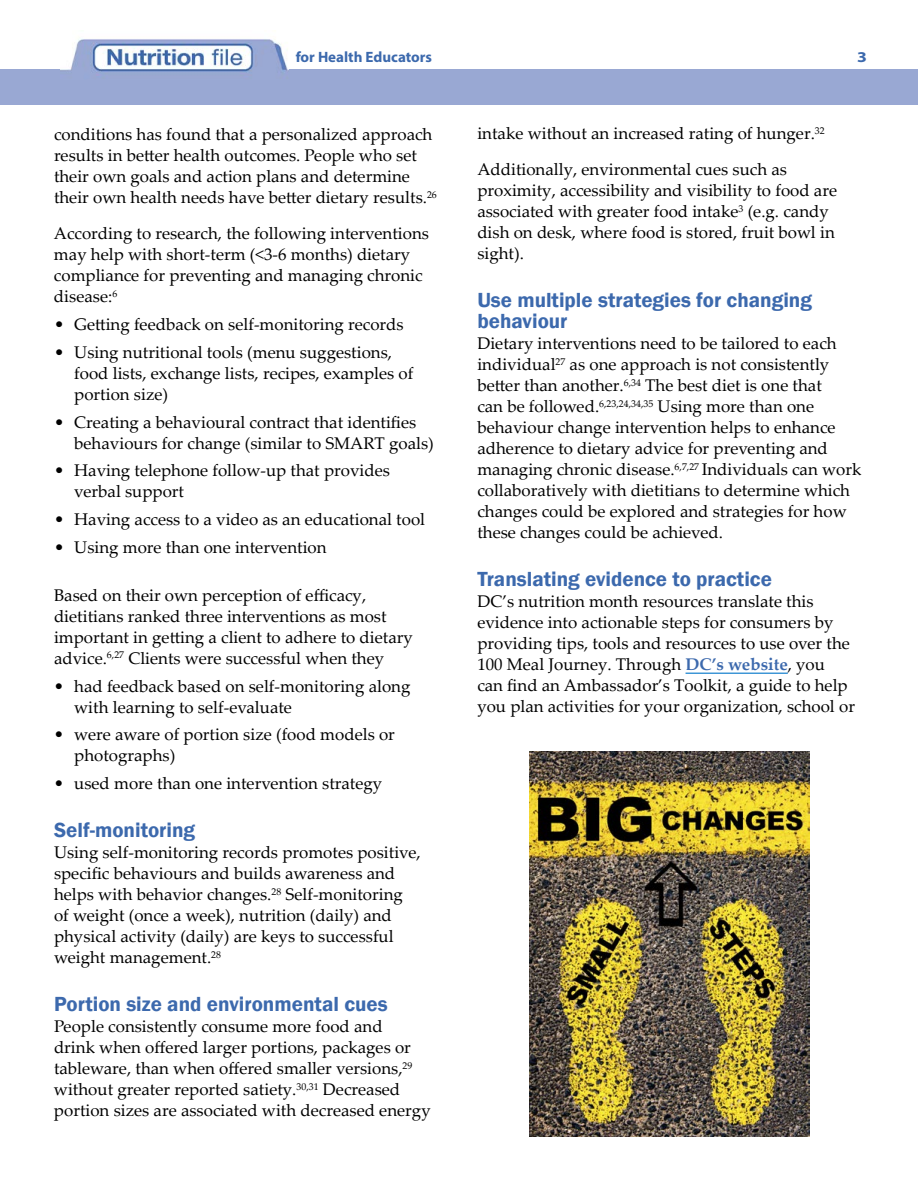
<style>
.page{position:relative;width:918px;height:1188px;background:#fff}
.page>*{position:absolute;margin:0;border:0;box-sizing:border-box;transform-origin:0 0}
.t1{font:600 21px/21px "Franklin Gothic";color:#3c69ad}
.t2{font:16.8px/21px "Palatino Linotype";color:#000}
.t3{font:700 15px "Myriad Pro";color:#3c69ad}
.t4{font:700 15px "Myriad Pro";color:#3c69ad;scale:1.19 1}
.s1{font-weight:700;color:#3c69ad}
</style>
<div class="page">
<svg style="left:844px;top:69px;width:36px;height:7px"></svg>
<img style="left:60px;top:39px;width:229px;height:41px">
<hr style="left:686px;top:673px;width:102px;height:1px;background:#0075c9">
<img style="left:530px;top:751px;width:279px;height:386px">
<p class="t3" style="left:296px;top:47px;width:138px">for Health Educators</p>
<p class="t4" style="left:857px;top:47px;width:10px">3</p>
<p class="t2" style="left:54px;top:124px;width:384px">conditions has found that a personalized approach results in better health outcomes. People who set their own goals and action plans and determine their own health needs have better dietary results.<sup>26</sup></p>
<p class="t2" style="left:54px;top:223px;width:377px">According to research, the following interventions may help with short-term (&lt;3-6 months) dietary compliance for preventing and managing chronic disease:<sup>6</sup></p>
<p class="t2" style="left:54px;top:313px;width:351px">• Getting feedback on self-monitoring records</p>
<p class="t2" style="left:74px;top:341px;width:341px;text-indent:-20px">• Using nutritional tools (menu suggestions, food lists, exchange lists, recipes, examples of portion size)</p>
<p class="t2" style="left:74px;top:411px;width:361px;text-indent:-20px">• Creating a behavioural contract that identifies behaviours for change (similar to SMART goals)</p>
<p class="t2" style="left:74px;top:459px;width:317px;text-indent:-20px">• Having telephone follow-up that provides verbal support</p>
<p class="t2" style="left:54px;top:508px;width:373px">• Having access to a video as an educational tool</p>
<p class="t2" style="left:54px;top:536px;width:274px">• Using more than one intervention</p>
<p class="t2" style="left:54px;top:584px;width:360px">Based on their own perception of efficacy, dietitians ranked three interventions as most important in getting a client to adhere to dietary advice.<sup>6,27</sup> Clients were successful when they</p>
<p class="t2" style="left:74px;top:675px;width:338px;text-indent:-20px">• had feedback based on self-monitoring along with learning to self-evaluate</p>
<p class="t2" style="left:74px;top:724px;width:322px;text-indent:-20px">• were aware of portion size (food models or photographs)</p>
<p class="t2" style="left:54px;top:772px;width:330px">• used more than one intervention strategy</p>
<p class="t1" style="left:54px;top:820px;width:143px">Self-monitoring</p>
<p class="t2" style="left:54px;top:841px;width:368px">Using self-monitoring records promotes positive, specific behaviours and builds awareness and helps with behavior changes.<sup>28</sup> Self-monitoring of weight (once a week), nutrition (daily) and physical activity (daily) are keys to successful weight management.<sup>28</sup></p>
<p class="t1" style="left:54px;top:994px;width:335px">Portion size and environmental cues</p>
<p class="t2" style="left:54px;top:1015px;width:378px">People consistently consume more food and<br>drink when offered larger portions, packages or tableware, than when offered smaller versions,<sup>29 </sup>without greater reported satiety.<sup>30,31</sup> Decreased portion sizes are associated with decreased energy</p>
<p class="t2" style="left:477px;top:115px;width:349px;line-height:36px">intake without an increased rating of hunger.<sup>32<br></sup>Additionally, environmental cues such as</p>
<p class="t2" style="left:477px;top:179px;width:361px">proximity, accessibility and visibility to food are associated with greater food intake<sup>3</sup> (e.g. candy dish on desk, where food is stored, fruit bowl in sight).</p>
<p class="t1" style="left:477px;top:290px;width:336px">Use multiple strategies for changing behaviour</p>
<p class="t2" style="left:477px;top:332px;width:386px">Dietary interventions need to be tailored to each individual<sup>27</sup> as one approach is not consistently better than another.<sup>6,34</sup> The best diet is one that<br>can be followed.<sup>6,23,24,34,35</sup> Using more than one behaviour change intervention helps to enhance adherence to dietary advice for preventing and managing chronic disease.<sup>6,7,27</sup> Individuals can work collaboratively with dietitians to determine which changes could be explored and strategies for how these changes could be achieved.</p>
<p class="t1" style="left:477px;top:569px;width:296px">Translating evidence to practice</p>
<p class="t2" style="left:477px;top:590px;width:379px">DC’s nutrition month resources translate this evidence into actionable steps for consumers by providing tips, tools and resources to use over the 100 Meal Journey. Through <span class="s1">DC’s website</span>, you<br>can find an Ambassador’s Toolkit, a guide to help you plan activities for your organization, school or</p>
</div>
